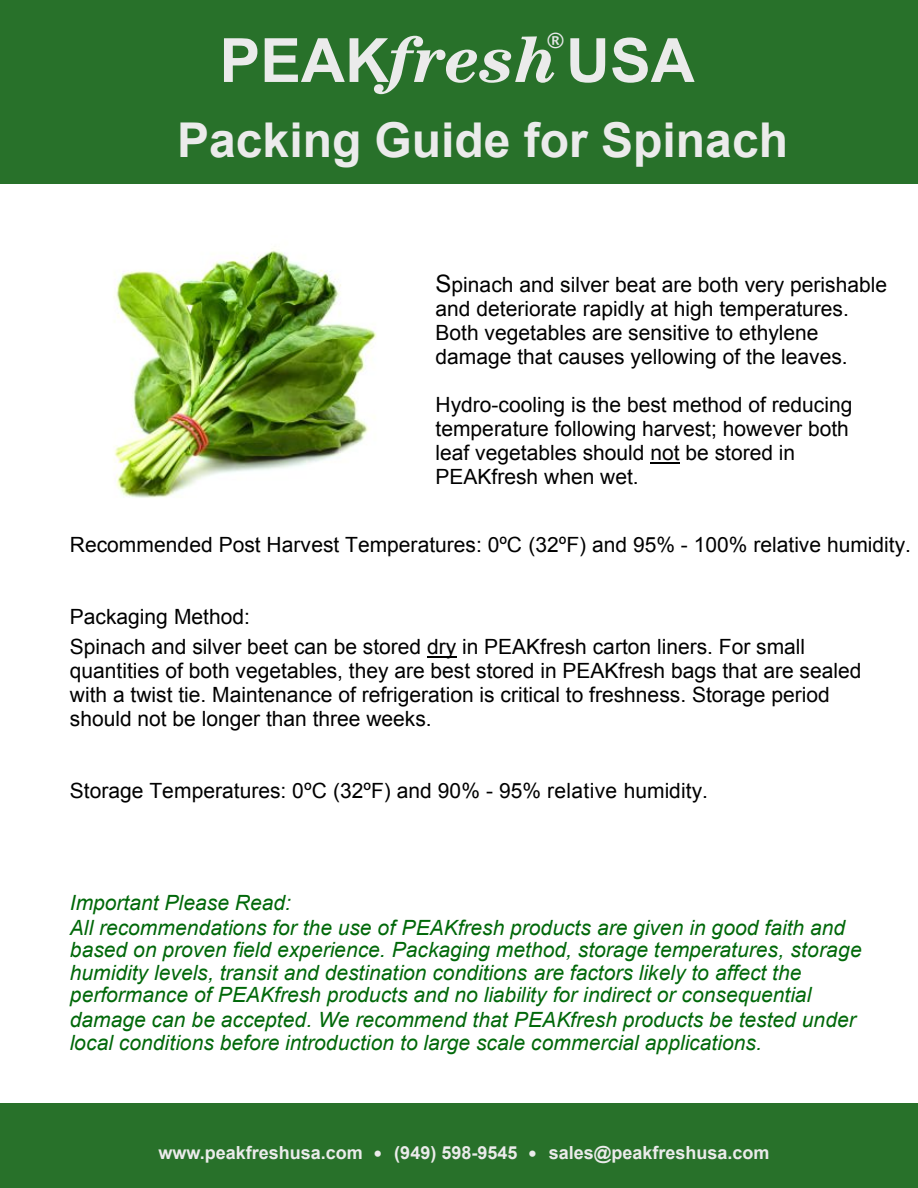
<style>
.page{position:relative;width:918px;height:1188px;background:#fff}
.page>*{position:absolute;margin:0;border:0;box-sizing:border-box;transform-origin:0 0}
.t1{font:700 61.05px "Arial";color:#ebebeb}
.t2{font:700 48px "Arial";color:#ebebeb}
.t3{font:21px/24px "Arial";color:#000}
.t4{font:italic 21px/22.5px "Arial";color:#006809}
.t5{font:700 21px "Lucida Grande";color:#e7e8e9}
.t6{font:700 18px "Arial";color:#ebebeb}
.s1{font-family:"Century Std";font-style:italic;font-size:67.2px}
.s2{font-size:24px}
.s3{font-family:"Lucida Grande";font-weight:400}
</style>
<div class="page">
<div style="left:0;top:0;width:918px;height:184px;background:#28712a"></div>
<div style="left:0;top:1103px;width:918px;height:85px;background:#28712a"></div>
<hr style="left:650px;top:462px;width:30px;height:2px;background:#000">
<img style="left:114px;top:248px;width:263px;height:250px">
<hr style="left:427px;top:656px;width:29px;height:2px;background:#000">
<p class="t5" style="left:547px;top:32px;width:19px">®</p>
<h1 class="t1" style="left:220px;top:38px;width:477px">PEAK<span class="s1">fresh</span>USA</h1>
<h2 class="t2" style="left:177px;top:122px;width:612px">Packing Guide for Spinach</h2>
<p class="t3" style="left:436px;top:274px;width:453px"><span class="s2">S</span>pinach and silver beat are both very perishable and deteriorate rapidly at high temperatures.<br>Both vegetables are sensitive to ethylene damage that causes yellowing of the leaves.</p>
<p class="t3" style="left:436px;top:394px;width:418px">Hydro-cooling is the best method of reducing temperature following harvest; however both leaf vegetables should not be stored in PEAKfresh when wet.</p>
<p class="t3" style="left:70px;top:535px;width:843px">Recommended Post Harvest Temperatures: 0ºC (32ºF) and 95% - 100% relative humidity.</p>
<p class="t3" style="left:70px;top:603px;width:737px;line-height:30.3px">Packaging Method:<br>Spinach and silver beet can be stored dry in PEAKfresh carton liners. For small</p>
<p class="t3" style="left:70px;top:661px;width:793px">quantities of both vegetables, they are best stored in PEAKfresh bags that are sealed with a twist tie. Maintenance of refrigeration is critical to freshness. Storage period should not be longer than three weeks.</p>
<p class="t3" style="left:70px;top:781px;width:640px">Storage Temperatures: 0ºC (32ºF) and 90% - 95% relative humidity.</p>
<p class="t4" style="left:70px;top:892px;width:777px;line-height:24.9px">Important Please Read:<br>All recommendations for the use of PEAKfresh products are given in good faith and</p>
<p class="t4" style="left:70px;top:941px;width:793px">based on proven field experience. Packaging method, storage temperatures, storage humidity levels, transit and destination conditions are factors likely to affect the performance of PEAKfresh products and no liability for indirect or consequential</p>
<p class="t4" style="left:70px;top:1010px;width:787px">damage can be accepted. We recommend that PEAKfresh products be tested under local conditions before introduction to large scale commercial applications.</p>
<p class="t6" style="left:158px;top:1146px;width:613px">www.peakfreshusa.com <span class="s3">•</span> (949) 598-9545 <span class="s3">•</span> sales@peakfreshusa.com</p>
</div>
